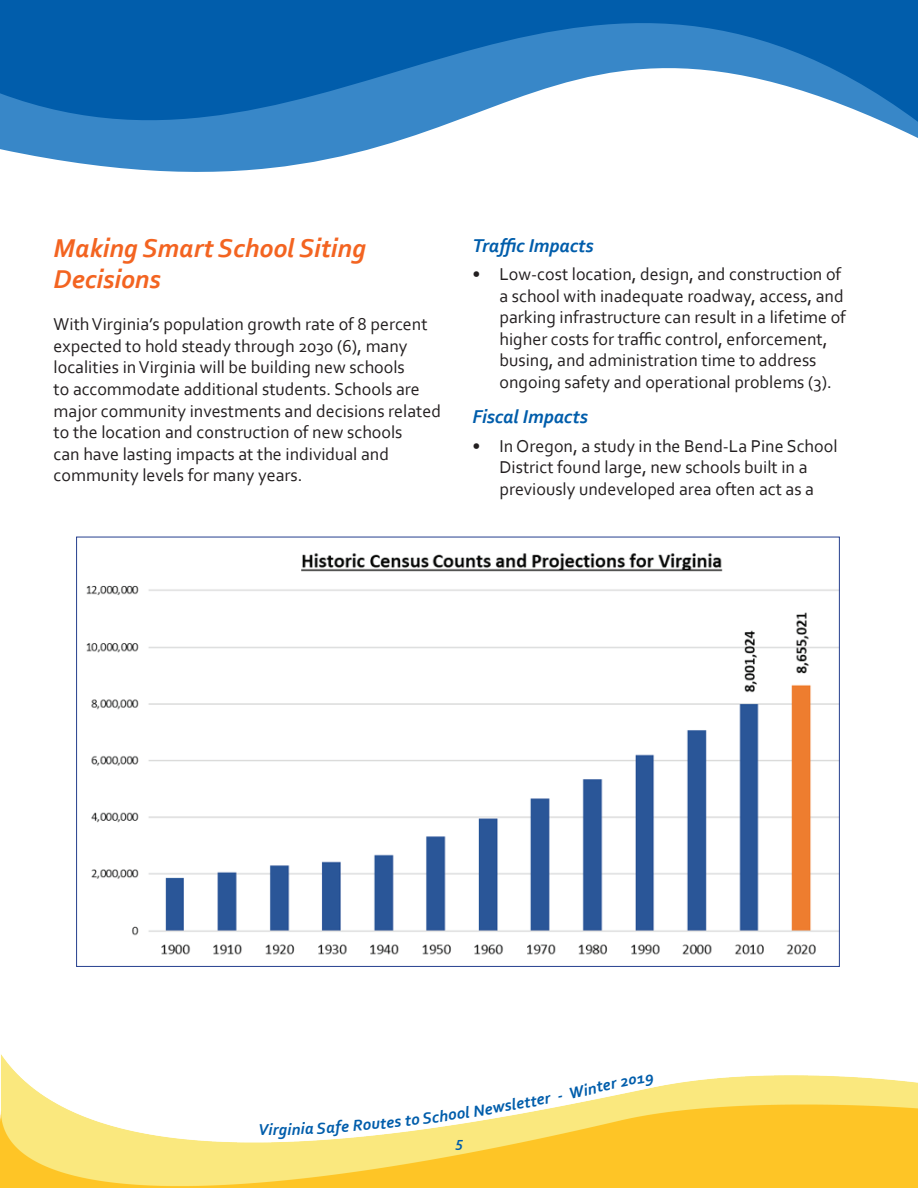
<style>
.page{position:relative;width:918px;height:1188px;background:#fff}
.page>*{position:absolute;margin:0;border:0;box-sizing:border-box;transform-origin:0 0}
.t1{font:italic 700 27px/31px "Corbel";color:#f36421}
.t2{font:italic 700 19.5px "Corbel";letter-spacing:-.005em;color:#015dab}
.t3{font:18px/21.6px "Corbel";color:#231f20}
.t4{font:italic 700 16.5px "Corbel";color:#015dab}
.t5{font:italic 700 15px "Corbel";color:#015dab}
</style>
<div class="page">
<img style="left:0;top:1054px;width:918px;height:134px">
<svg style="left:0;top:0;width:918px;height:172px"></svg>
<img style="left:86px;top:553px;width:752px;height:402px">
<svg style="left:269px;top:1120px;width:102px;height:19px"></svg>
<svg style="left:405px;top:1109px;width:52px;height:17px"></svg>
<svg style="left:558px;top:1095px;width:5px;height:3px"></svg>
<svg style="left:569px;top:1073px;width:85px;height:25px"></svg>
<h1 class="t1" style="left:54px;top:232px;width:314px">Making Smart School Siting<br>Decisions</h1>
<p class="t3" style="left:54px;top:313px;width:389px">With Virginia’s population growth rate of 8 percent expected to hold steady through 2030 (6), many localities in Virginia will be building new schools<br>to accommodate additional students. Schools are major community investments and decisions related to the location and construction of new schools<br>can have lasting impacts at the individual and community levels for many years.</p>
<p class="t2" style="left:472px;top:233px;width:123px">Traffic Impacts</p>
<p class="t3" style="left:500px;top:263px;width:348px;text-indent:-27px">• Low-cost location, design, and construction of a school with inadequate roadway, access, and parking infrastructure can result in a lifetime of higher costs for traffic control, enforcement, busing, and administration time to address ongoing safety and operational problems (3).</p>
<p class="t2" style="left:472px;top:405px;width:117px">Fiscal Impacts</p>
<p class="t3" style="left:472px;top:434px;width:367px;text-align:center">• In Oregon, a study in the Bend-La Pine School<br>District found large, new schools built in a previously undeveloped area often act as a</p>
<p class="t4" style="left:258px;top:1119px;width:12px">V</p>
<p class="t4" style="left:370px;top:1114px;width:32px;rotate:-6deg">utes</p>
<p class="t4" style="left:455px;top:1104px;width:38px;rotate:-9deg">ol Ne</p>
<p class="t4" style="left:491px;top:1098px;width:33px;rotate:-10deg">wsle</p>
<p class="t4" style="left:522px;top:1092px;width:28px;rotate:-11deg">tter</p>
<p class="t5" style="left:456px;top:1133px;width:9px">5</p>
</div>
